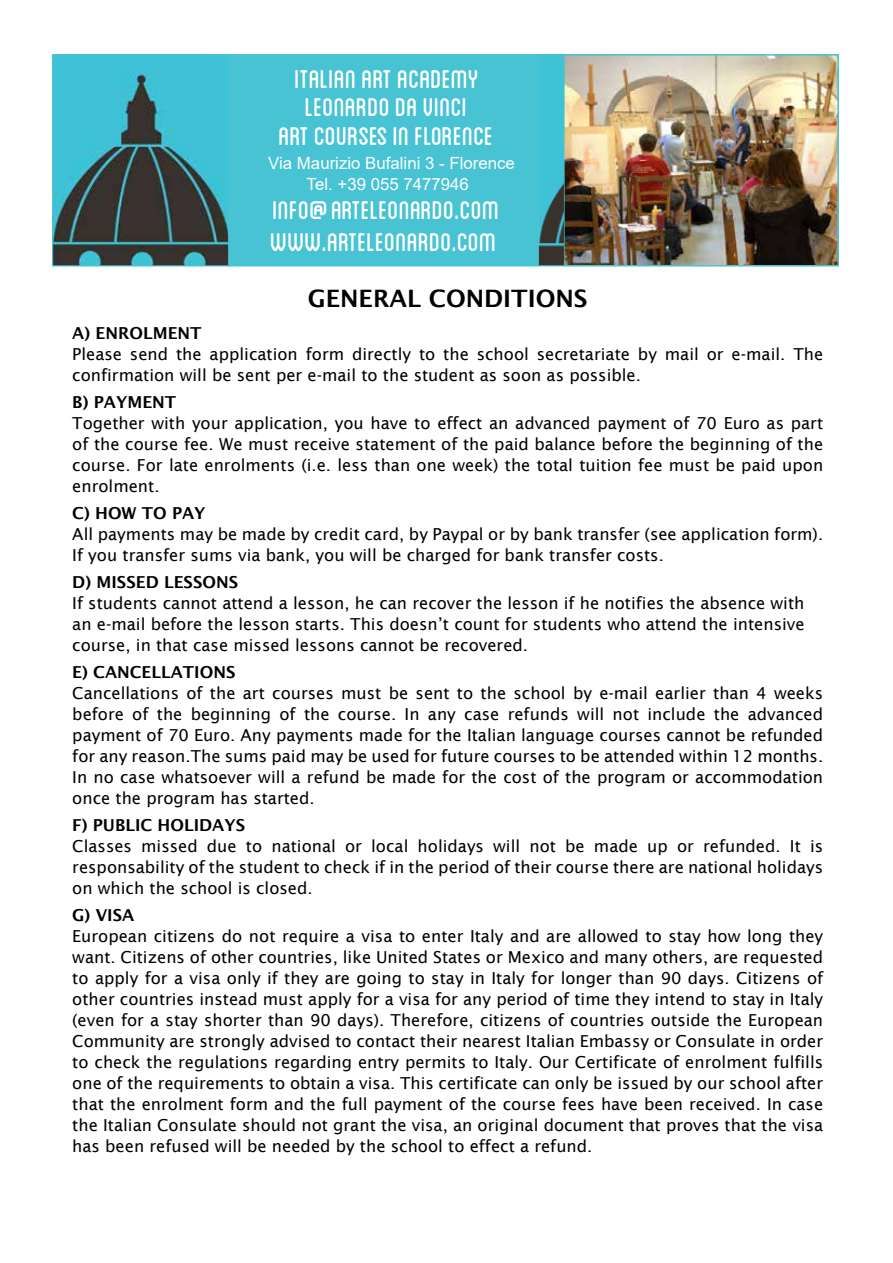
<style>
.page{position:relative;width:893px;height:1263px;background:#fff}
.page>*{position:absolute;margin:0;border:0;box-sizing:border-box;transform-origin:0 0}
.t1{font:36px/28.5px "Blanch Caps";color:#fff;text-align:center}
.t2{font:600 24px "Lucida Sans";color:#000}
.t3{font:16.8px/21.5px "Arial";color:#fff;text-align:center}
.t4{font:16.5px/21px "Lucida Sans";color:#000;text-align:justify}
.t5{font:600 16.5px "Lucida Sans";color:#000}
</style>
<div class="page">
<img style="left:540px;top:56px;width:296px;height:208px">
<div style="left:563px;top:54px;width:276px;height:212px;border:2px solid #47c3d3"></div>
<img style="left:54px;top:56px;width:174px;height:208px">
<div style="left:52px;top:54px;width:178px;height:212px;border:1px solid #47c3d3"></div>
<div style="left:229px;top:55px;width:309px;height:211px;background:#47c3d3"></div>
<div style="left:228px;top:54px;width:310px;height:212px;border:2px solid #47c3d3"></div>
<div style="left:538px;top:54px;width:26px;height:212px;border:1px solid #47c3d3"></div>
<h1 class="t1" style="left:279px;top:63px;width:216px">ITALIAN ART ACADEMY<br>LEONARDO DA VINCI<br>Art courses in Florence</h1>
<p class="t3" style="left:268px;top:152px;width:248px">Via Maurizio Bufalini 3 - Florence<br>Tel. +39 055 7477946</p>
<h1 class="t1" style="left:270px;top:192px;width:231px;line-height:32.1px;text-align:left">info@arteleonardo.com<br>WWW.ARTELEONARDO.COM</h1>
<h2 class="t2" style="left:308px;top:284px;width:281px">GENERAL CONDITIONS</h2>
<p class="t5" style="left:72px;top:323px;width:131px">A) ENROLMENT</p>
<p class="t4" style="left:72px;top:343px;width:752px">Please send the application form directly to the school secretariate by mail or e-mail. The confirmation will be sent per e-mail to the student as soon as possible.</p>
<p class="t5" style="left:72px;top:392px;width:106px">B) PAYMENT</p>
<p class="t4" style="left:72px;top:412px;width:752px">Together with your application, you have to effect an advanced payment of 70 Euro as part of the course fee. We must receive statement of the paid balance before the beginning of the course. For late enrolments (i.e. less than one week) the total tuition fee must be paid upon enrolment.</p>
<p class="t5" style="left:72px;top:503px;width:135px">C) HOW TO PAY</p>
<p class="t4" style="left:72px;top:523px;width:752px">All payments may be made by credit card, by Paypal or by bank transfer (see application form).<br>If you transfer sums via bank, you will be charged for bank transfer costs.</p>
<p class="t5" style="left:72px;top:572px;width:167px">D) MISSED LESSONS</p>
<p class="t4" style="left:72px;top:592px;width:734px">If students cannot attend a lesson, he can recover the lesson if he notifies the absence with an e-mail before the lesson starts. This doesn’t count for students who attend the intensive course, in that case missed lessons cannot be recovered.</p>
<p class="t5" style="left:72px;top:662px;width:165px">E) CANCELLATIONS</p>
<p class="t4" style="left:72px;top:682px;width:752px">Cancellations of the art courses must be sent to the school by e-mail earlier than 4 weeks before of the beginning of the course. In any case refunds will not include the advanced payment of 70 Euro. Any payments made for the Italian language courses cannot be refunded for any reason.The sums paid may be used for future courses to be attended within 12 months.<br>In no case whatsoever will a refund be made for the cost of the program or accommodation once the program has started.</p>
<p class="t5" style="left:72px;top:815px;width:174px">F) PUBLIC HOLIDAYS</p>
<p class="t4" style="left:72px;top:835px;width:752px">Classes missed due to national or local holidays will not be made up or refunded. It is responsability of the student to check if in the period of their course there are national holidays on which the school is closed.</p>
<p class="t5" style="left:72px;top:905px;width:64px">G) VISA</p>
<p class="t4" style="left:72px;top:925px;width:752px">European citizens do not require a visa to enter Italy and are allowed to stay how long they want. Citizens of other countries, like United States or Mexico and many others, are requested to apply for a visa only if they are going to stay in Italy for longer than 90 days. Citizens of other countries instead must apply for a visa for any period of time they intend to stay in Italy (even for a stay shorter than 90 days). Therefore, citizens of countries outside the European Community are strongly advised to contact their nearest Italian Embassy or Consulate in order to check the regulations regarding entry permits to Italy. Our Certificate of enrolment fulfills one of the requirements to obtain a visa. This certificate can only be issued by our school after that the enrolment form and the full payment of the course fees have been received. In case the Italian Consulate should not grant the visa, an original document that proves that the visa has been refused will be needed by the school to effect a refund.</p>
</div>
